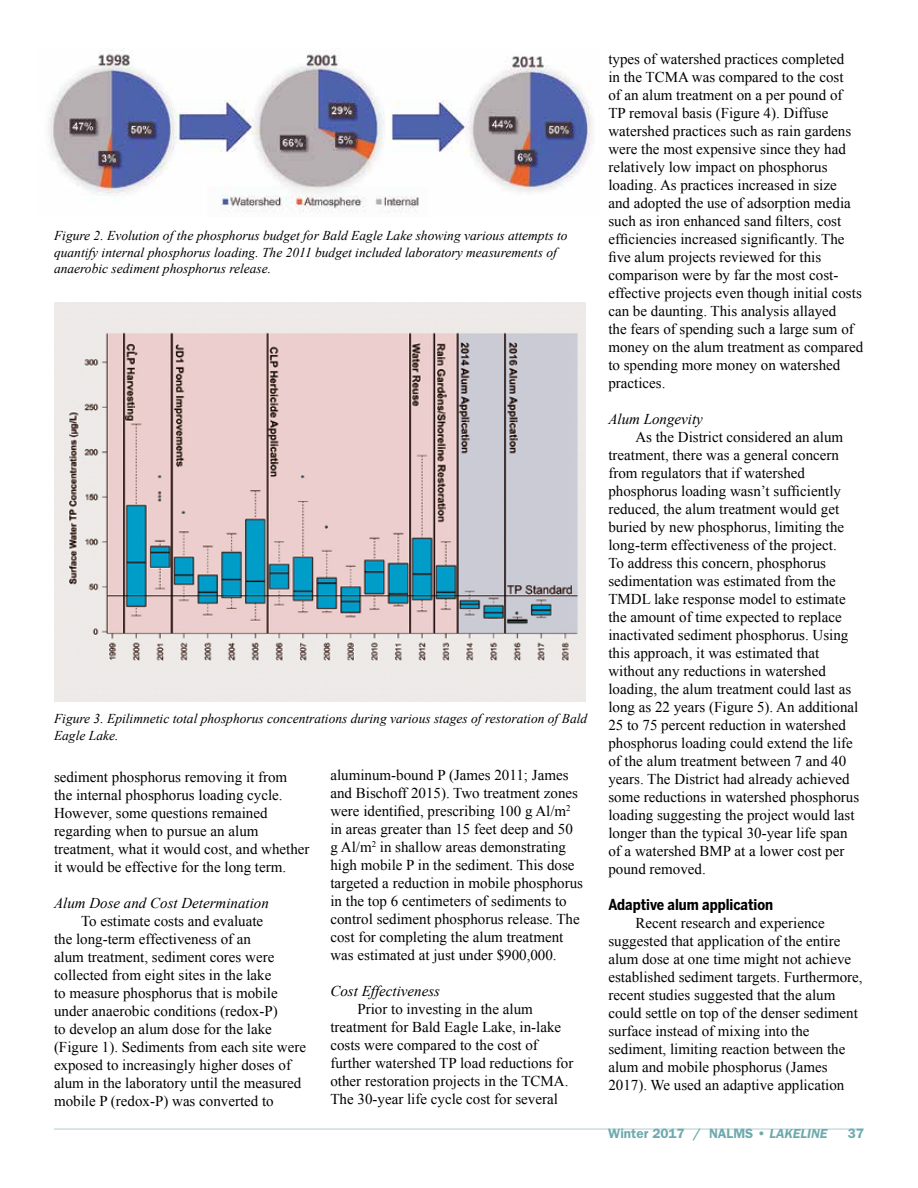
<style>
.page{position:relative;width:918px;height:1188px;background:#fff}
.page>*{position:absolute;margin:0;border:0;box-sizing:border-box;transform-origin:0 0}
.t1{font:15px/18px "Times New Roman";color:#000}
.t2{font:italic 15px "Times New Roman";color:#000}
.t3{font:700 15px "Benton Sans Cond";color:#000}
.t4{font:italic 13.5px/16.5px "Times New Roman";color:#000}
.t5{font:600 13.5px "Franklin Gothic";color:#6daaaf}
.s1{font-style:italic}
</style>
<div class="page">
<hr style="left:54px;top:1128px;width:810px;height:2px;background:#ccdddf">
<img style="left:48px;top:48px;width:544px;height:165px">
<img style="left:54px;top:302px;width:532px;height:399px">
<p class="t4" style="left:54px;top:227px;width:515px">Figure 2. Evolution of the phosphorus budget for Bald Eagle Lake showing various attempts to quantify internal phosphorus loading. The 2011 budget included laboratory measurements of anaerobic sediment phosphorus release.</p>
<p class="t4" style="left:54px;top:710px;width:535px">Figure 3. Epilimnetic total phosphorus concentrations during various stages of restoration of Bald<br>Eagle Lake.</p>
<p class="t1" style="left:54px;top:767px;width:257px">sediment phosphorus removing it from<br>the internal phosphorus loading cycle.<br>However, some questions remained regarding when to pursue an alum treatment, what it would cost, and whether it would be effective for the long term.</p>
<p class="t2" style="left:54px;top:892px;width:216px">Alum Dose and Cost Determination</p>
<p class="t1" style="left:54px;top:911px;width:254px;text-indent:27px">To estimate costs and evaluate<br>the long-term effectiveness of an<br>alum treatment, sediment cores were collected from eight sites in the lake<br>to measure phosphorus that is mobile under anaerobic conditions (redox-P)<br>to develop an alum dose for the lake (Figure 1). Sediments from each site were exposed to increasingly higher doses of alum in the laboratory until the measured mobile P (redox-P) was converted to</p>
<p class="t1" style="left:330px;top:766px;width:254px">aluminum-bound P (James 2011; James and Bischoff 2015). Two treatment zones were identified, prescribing 100 g Al/m<sup>2 </sup>in areas greater than 15 feet deep and 50 g Al/m<sup>2</sup> in shallow areas demonstrating high mobile P in the sediment. This dose targeted a reduction in mobile phosphorus in the top 6 centimeters of sediments to control sediment phosphorus release. The cost for completing the alum treatment was estimated at just under $900,000.</p>
<p class="t2" style="left:330px;top:981px;width:111px">Cost Effectiveness</p>
<p class="t1" style="left:330px;top:1000px;width:244px;text-indent:27px">Prior to investing in the alum treatment for Bald Eagle Lake, in-lake costs were compared to the cost of further watershed TP load reductions for other restoration projects in the TCMA.<br>The 30-year life cycle cost for several</p>
<p class="t1" style="left:608px;top:50px;width:256px">types of watershed practices completed<br>in the TCMA was compared to the cost<br>of an alum treatment on a per pound of TP removal basis (Figure 4). Diffuse watershed practices such as rain gardens were the most expensive since they had relatively low impact on phosphorus loading. As practices increased in size<br>and adopted the use of adsorption media such as iron enhanced sand filters, cost efficiencies increased significantly. The five alum projects reviewed for this comparison were by far the most cost&shy;effective projects even though initial costs can be daunting. This analysis allayed<br>the fears of spending such a large sum of money on the alum treatment as compared to spending more money on watershed practices.</p>
<p class="t2" style="left:608px;top:409px;width:96px">Alum Longevity</p>
<p class="t1" style="left:608px;top:428px;width:252px;text-indent:27px">As the District considered an alum treatment, there was a general concern from regulators that if watershed phosphorus loading wasn’t sufficiently reduced, the alum treatment would get buried by new phosphorus, limiting the long-term effectiveness of the project.<br>To address this concern, phosphorus sedimentation was estimated from the TMDL lake response model to estimate the amount of time expected to replace inactivated sediment phosphorus. Using this approach, it was estimated that without any reductions in watershed loading, the alum treatment could last as long as 22 years (Figure 5). An additional 25 to 75 percent reduction in watershed phosphorus loading could extend the life of the alum treatment between 7 and 40 years. The District had already achieved some reductions in watershed phosphorus loading suggesting the project would last longer than the typical 30-year life span of a watershed BMP at a lower cost per pound removed.</p>
<p class="t3" style="left:608px;top:896px;width:166px">Adaptive alum application</p>
<p class="t1" style="left:608px;top:914px;width:256px;text-indent:27px">Recent research and experience suggested that application of the entire alum dose at one time might not achieve established sediment targets. Furthermore, recent studies suggested that the alum could settle on top of the denser sediment surface instead of mixing into the sediment, limiting reaction between the alum and mobile phosphorus (James 2017). We used an adaptive application</p>
<p class="t5" style="left:608px;top:1126px;width:221px">Winter 2017 / NALMS • <span class="s1">LAKELINE</span></p>
<p class="t5" style="left:848px;top:1126px;width:18px">37</p>
</div>
